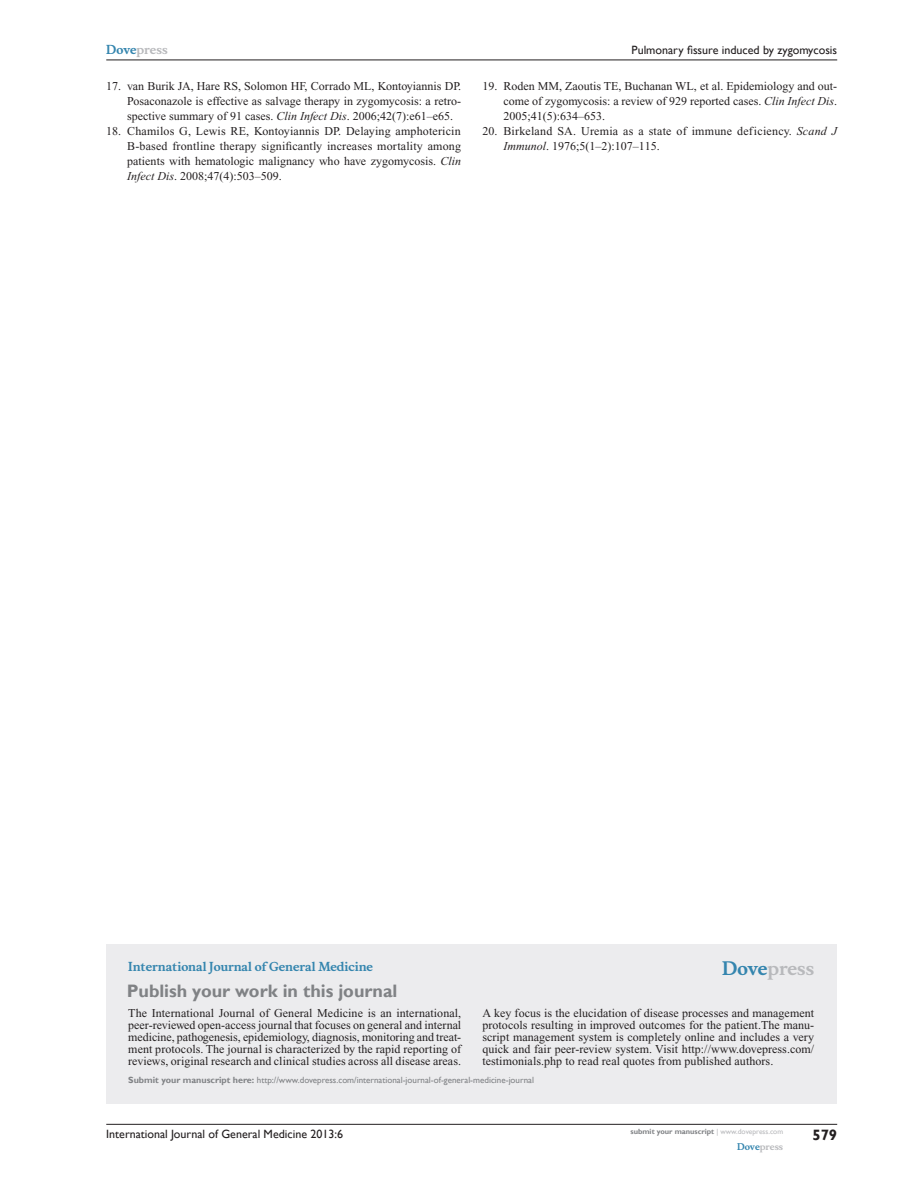
<style>
.page{position:relative;width:918px;height:1188px;background:#fff}
.page>*{position:absolute;margin:0;border:0;box-sizing:border-box;transform-origin:0 0}
.PromBx-H1{font:700 18px "Gill Sans";color:#808285}
.PromBx-Brand{font:700 18px "Musee";color:#b8b9bc}
.t1{font:700 15px "Gill Sans";color:#231f20}
.PromBx-Tx{font:12px/12px "Times New Roman";letter-spacing:.005em;color:#231f20;text-align:justify}
.RefNL2{font:12px/15px "Times New Roman";color:#231f20;text-align:justify}
.RefNL2-2{font:12px/15px "Times New Roman";letter-spacing:.02em;color:#231f20}
.t2{font:12px "Gill Sans";color:#231f20}
.PromBx-JrnlName{font:700 12px "Musee";color:#3485ae}
.t3{font:700 12px "Musee";color:#b8b9bc}
.PromBx-SubmitMssWebA{font:9px "Gill Sans";color:#808285}
.t4{font:700 9px "Musee";color:#b8b9bc}
.t5{font:700 7.5px "Gill Sans";color:#808285}
.s1{color:#3485ae}
.s2{font-style:italic}
.s3{font-weight:700}
.s4{font-weight:400;color:#b8b9bc}
</style>
<div class="page">
<div style="left:106px;top:944px;width:731px;height:159px;background:#ececee"></div>
<hr style="left:106px;top:1124px;width:731px;height:1px;background:#231f20">
<hr style="left:106px;top:60px;width:731px;height:1px;background:#231f20">
<p class="t3" style="left:106px;top:43px;width:63px"><span class="s1">Dove</span>press</p>
<p class="RefNL2" style="left:127px;top:79px;width:335px;text-indent:-21px">17. van Burik JA, Hare RS, Solomon HF, Corrado ML, Kontoyiannis DP.<br>Posaconazole is effective as salvage therapy in zygomycosis: a retro&shy;spective summary of 91 cases. <span class="s2">Clin Infect Dis</span>. 2006;42(7):e61–e65.</p>
<p class="RefNL2" style="left:127px;top:124px;width:335px;text-indent:-21px">18. Chamilos G, Lewis RE, Kontoyiannis DP. Delaying amphotericin B-based frontline therapy significantly increases mortality among patients with hematologic malignancy who have zygomycosis. <span class="s2">Clin Infect Dis</span>. 2008;47(4):503–509.</p>
<p class="t2" style="left:632px;top:43px;width:207px">Pulmonary fissure induced by zygomycosis</p>
<p class="RefNL2" style="left:503px;top:79px;width:335px;text-indent:-21px">19. Roden MM, Zaoutis TE, Buchanan WL, et al. Epidemiology and out&shy;come of zygomycosis: a review of 929 reported cases. <span class="s2">Clin Infect Dis</span>.<br>2005;41(5):634–653.</p>
<p class="RefNL2-2" style="left:503px;top:124px;width:335px;text-indent:-21px">20. Birkeland SA. Uremia as a state of immune deficiency. <span class="s2">Scand J<br>Immunol</span>. 1976;5(1–2):107–115.</p>
<p class="PromBx-JrnlName" style="left:128px;top:959px;width:246px">International Journal of General Medicine</p>
<p class="PromBx-H1" style="left:127px;top:980px;width:272px">Publish your work in this journal</p>
<p class="PromBx-Brand" style="left:722px;top:958px;width:94px"><span class="s1">Dove</span>press</p>
<p class="PromBx-Tx" style="left:128px;top:1007px;width:335px">The International Journal of General Medicine is an international, peer-reviewed open-access journal that focuses on general and internal medicine, pathogenesis, epidemiology, diagnosis, monitoring and treat&shy;ment protocols. The journal is characterized by the rapid reporting of reviews, original research and clinical studies across all disease areas.</p>
<p class="PromBx-Tx" style="left:482px;top:1007px;width:333px">A key focus is the elucidation of disease processes and management protocols resulting in improved outcomes for the patient.The manu&shy;script management system is completely online and includes a very quick and fair peer-review system. Visit http://www.dovepress.com/ testimonials.php to read real quotes from published authors.</p>
<p class="PromBx-SubmitMssWebA" style="left:128px;top:1075px;width:407px"><span class="s3">Submit your manuscript here:</span> http://www.dovepress.com/international-journal-of-general-medicine-journal</p>
<p class="t2" style="left:106px;top:1127px;width:238px">International Journal of General Medicine 2013:6</p>
<p class="t5" style="left:631px;top:1127px;width:154px">submit your manuscript <span class="s4">| www.dovepress.com</span></p>
<p class="t4" style="left:737px;top:1141px;width:48px"><span class="s1">Dove</span>press</p>
<p class="t1" style="left:812px;top:1126px;width:26px">579</p>
</div>
